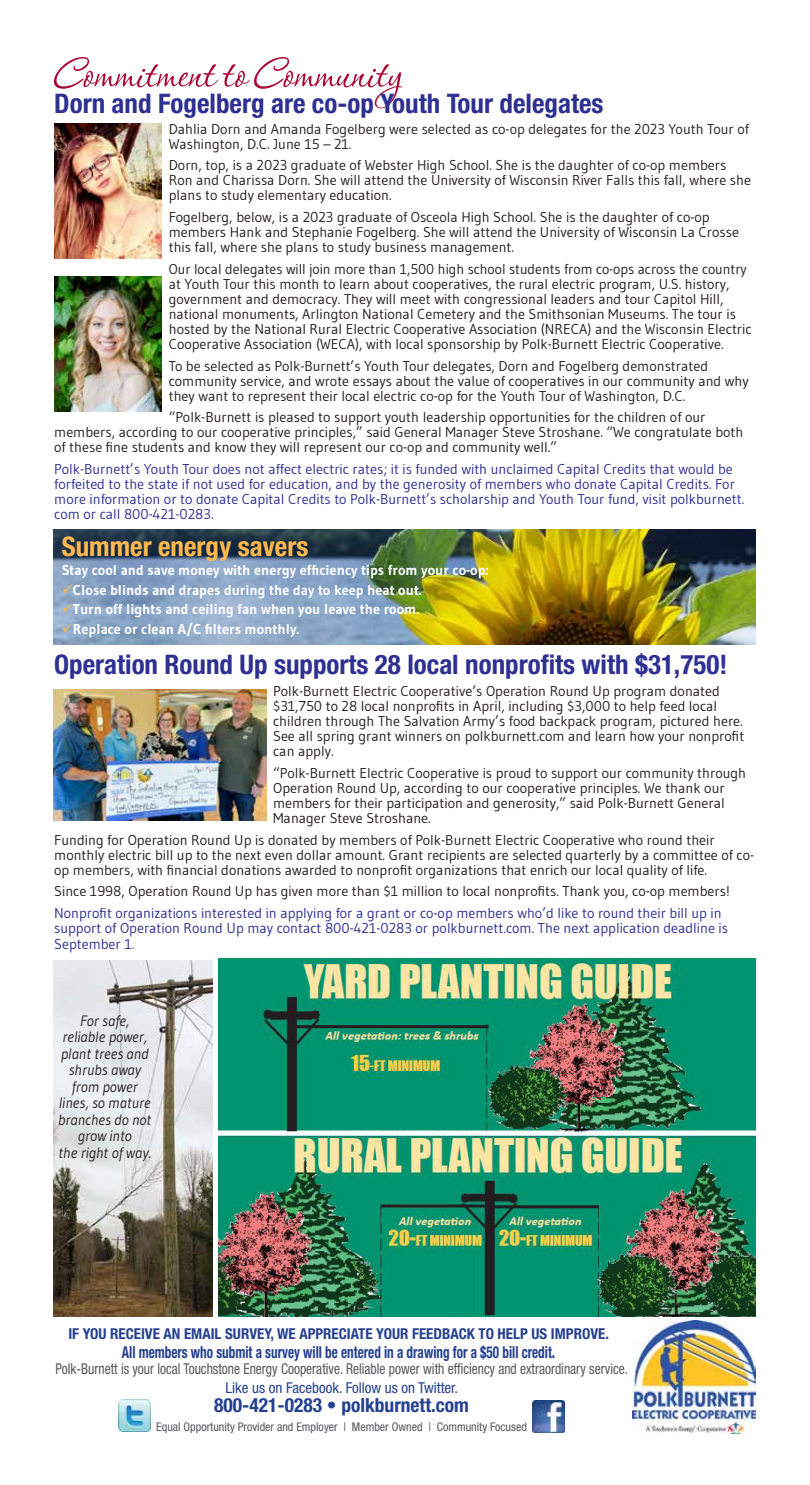
<style>
.page{position:relative;width:810px;height:1485px;background:#fff}
.page>*{position:absolute;margin:0;border:0;box-sizing:border-box;transform-origin:0 0}
.t1{font:54px "P22 Corinthia";color:#a90533}
.t2{font:700 condensed 27px "Helvetica Neue LT Std";color:#2e3092}
.t3{font:700 condensed 27px "Helvetica Neue LT Std";color:#ffba4f}
.t4{font:700 condensed 19.5px "Helvetica Neue LT Std";color:#25408f}
.t5{font:700 condensed 16.5px "Helvetica Neue LT Std";color:#25408f;scale:.8 1}
.t6{font:italic 15px/16.5px "Gudea";color:#231f20;text-align:center}
.t7{font:condensed 15px "Helvetica Neue LT Std";color:#58595b;scale:.9 1}
.t8{font:700 condensed 15px "Helvetica Neue LT Std";color:#25408f}
.t9{font:condensed 15px "Helvetica Neue LT Std";color:#25408f}
.t10{font:14.25px/15px "Gudea";color:#231f20}
.t11{font:14.25px/15px "Gudea";color:#2e3092}
.t12{font:700 14.25px "Gudea";color:#fff}
.t13{font:condensed 12px "Helvetica Neue LT Std";color:#58595b}
.s1{color:#ffba4f}
.s2{font-size:18px}
</style>
<div class="page">
<img style="left:54px;top:529px;width:701px;height:115px">
<img style="left:532px;top:1400px;width:32px;height:32px">
<img style="left:119px;top:1399px;width:31px;height:32px">
<img style="left:632px;top:1321px;width:124px;height:113px">
<img style="left:54px;top:123px;width:108px;height:135px">
<img style="left:54px;top:276px;width:108px;height:135px">
<img style="left:54px;top:689px;width:212px;height:132px">
<img style="left:219px;top:959px;width:537px;height:358px">
<img style="left:54px;top:960px;width:158px;height:357px">
<h1 class="t1" style="left:54px;top:46px;width:350px">Commitment to Community</h1>
<h2 class="t2" style="left:54px;top:87px;width:551px">Dorn and Fogelberg are co-op Youth Tour delegates</h2>
<p class="t10" style="left:169px;top:121px;width:582px">Dahlia Dorn and Amanda Fogelberg were selected as co-op delegates for the 2023 Youth Tour of<br>Washington, D.C. June 15 – 21.</p>
<p class="t10" style="left:169px;top:158px;width:584px">Dorn, top, is a 2023 graduate of Webster High School. She is the daughter of co-op members<br>Ron and Charissa Dorn. She will attend the University of Wisconsin River Falls this fall, where she plans to study elementary education.</p>
<p class="t10" style="left:169px;top:209px;width:572px">Fogelberg, below, is a 2023 graduate of Osceola High School. She is the daughter of co-op members Hank and Stephanie Fogelberg. She will attend the University of Wisconsin La Crosse this fall, where she plans to study business management.</p>
<p class="t10" style="left:169px;top:261px;width:584px">Our local delegates will join more than 1,500 high school students from co-ops across the country at Youth Tour this month to learn about cooperatives, the rural electric program, U.S. history, government and democracy. They will meet with congressional leaders and tour Capitol Hill, national monuments, Arlington National Cemetery and the Smithsonian Museums. The tour is hosted by the National Rural Electric Cooperative Association (NRECA) and the Wisconsin Electric Cooperative Association (WECA), with local sponsorship by Polk-Burnett Electric Cooperative.</p>
<p class="t10" style="left:169px;top:358px;width:582px">To be selected as Polk-Burnett’s Youth Tour delegates, Dorn and Fogelberg demonstrated community service, and wrote essays about the value of cooperatives in our community and why they want to represent their local electric co-op for the Youth Tour of Washington, D.C.</p>
<p class="t10" style="left:54px;top:410px;width:691px;text-indent:115px">“Polk-Burnett is pleased to support youth leadership opportunities for the children of our members, according to our cooperative principles,” said General Manager Steve Stroshane. “We congratulate both of these fine students and know they will represent our co-op and community well.”</p>
<p class="t11" style="left:54px;top:461px;width:692px">Polk-Burnett’s Youth Tour does not affect electric rates; it is funded with unclaimed Capital Credits that would be forfeited to the state if not used for education, and by the generosity of members who donate Capital Credits. For more information or to donate Capital Credits to Polk-Burnett’s scholarship and Youth Tour fund, visit polkburnett. com or call 800-421-0283.</p>
<h2 class="t3" style="left:62px;top:530px;width:248px">Summer energy savers</h2>
<p class="t12" style="left:62px;top:561px;width:428px">Stay cool and save money with energy efficiency tips from your co-op:</p>
<p class="t12" style="left:62px;top:581px;width:361px"><span class="s1">✓</span>Close blinds and drapes during the day to keep heat out.</p>
<p class="t12" style="left:62px;top:600px;width:359px"><span class="s1">✓</span>Turn off lights and ceiling fan when you leave the room.</p>
<p class="t12" style="left:62px;top:620px;width:239px"><span class="s1">✓</span>Replace or clean A/C filters monthly.</p>
<h2 class="t2" style="left:54px;top:648px;width:675px">Operation Round Up supports 28 local nonprofits with $31,750!</h2>
<p class="t10" style="left:273px;top:683px;width:473px">Polk-Burnett Electric Cooperative’s Operation Round Up program donated $31,750 to 28 local nonprofits in April, including $3,000 to help feed local children through The Salvation Army’s food backpack program, pictured here.<br>See all spring grant winners on polkburnett.com and learn how your nonprofit can apply.</p>
<p class="t10" style="left:273px;top:765px;width:475px">“Polk-Burnett Electric Cooperative is proud to support our community through Operation Round Up, according to our cooperative principles. We thank our members for their participation and generosity,” said Polk-Burnett General Manager Steve Stroshane.</p>
<p class="t10" style="left:54px;top:832px;width:702px">Funding for Operation Round Up is donated by members of Polk-Burnett Electric Cooperative who round their monthly electric bill up to the next even dollar amount. Grant recipients are selected quarterly by a committee of co&shy;op members, with financial donations awarded to nonprofit organizations that enrich our local quality of life.</p>
<p class="t10" style="left:54px;top:884px;width:677px">Since 1998, Operation Round Up has given more than $1 million to local nonprofits. Thank you, co-op members!</p>
<p class="t11" style="left:54px;top:905px;width:675px;line-height:15.5px">Nonprofit organizations interested in applying for a grant or co-op members who’d like to round their bill up in support of Operation Round Up may contact 800-421-0283 or polkburnett.com. The next application deadline is<br>September 1.</p>
<p class="t6" style="left:58px;top:1012px;width:95px">For safe, reliable power, plant trees and shrubs away from power lines, so mature branches do not grow into<br>the right of way.</p>
<p class="t8" style="left:68px;top:1325px;width:542px">IF YOU RECEIVE AN EMAIL SURVEY, WE APPRECIATE YOUR FEEDBACK TO HELP US IMPROVE.</p>
<p class="t5" style="left:122px;top:1342px;width:543px">All members who submit a survey will be entered in a drawing for a $50 bill credit<span class="s2">.</span></p>
<p class="t7" style="left:56px;top:1360px;width:638px">Polk-Burnett is your local Touchstone Energy Cooperative. Reliable power with efficiency and extraordinary service.</p>
<p class="t9" style="left:226px;top:1379px;width:234px">Like us on Facebook. Follow us on Twitter.</p>
<h3 class="t4" style="left:214px;top:1393px;width:256px">800-421-0283 • polkburnett.com</h3>
<p class="t13" style="left:156px;top:1420px;width:372px">Equal Opportunity Provider and Employer | Member Owned | Community Focused</p>
</div>
